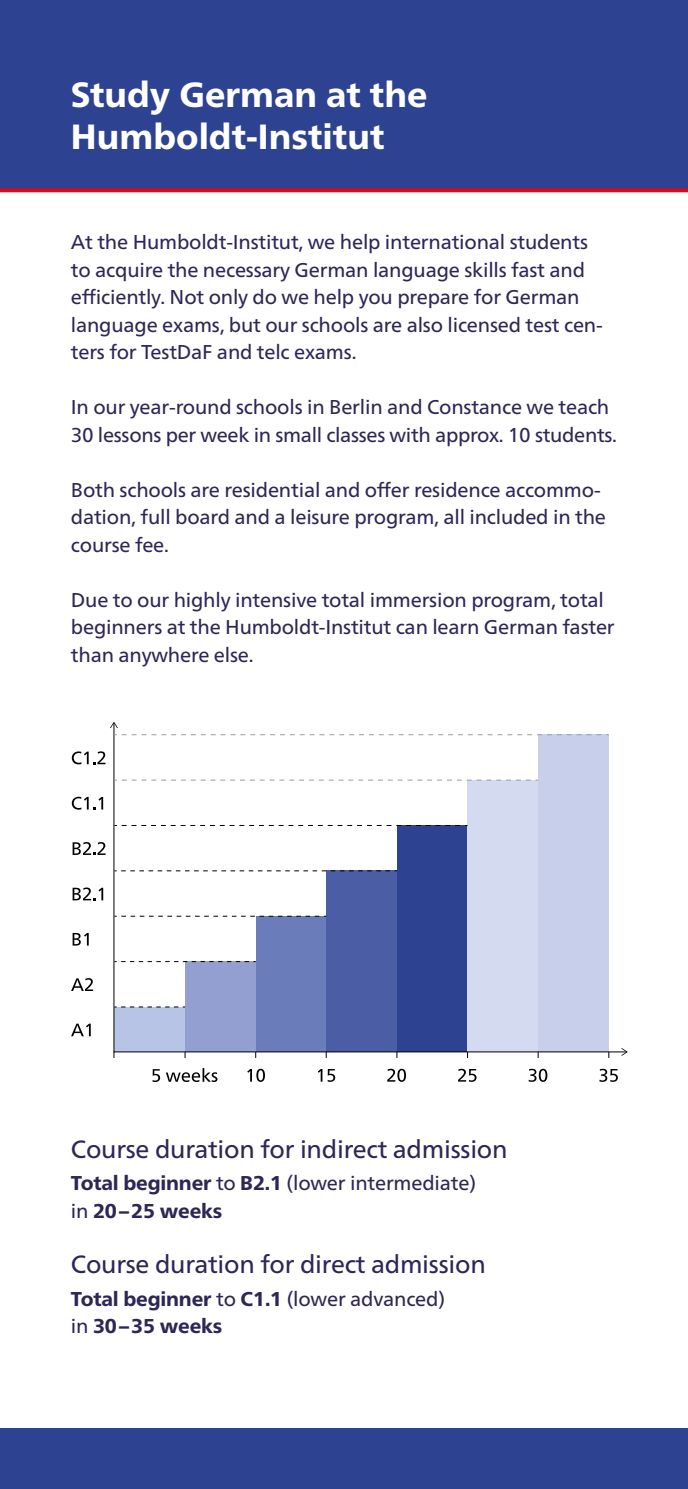
<style>
.page{position:relative;width:688px;height:1489px;background:#fff}
.page>*{position:absolute;margin:0;border:0;box-sizing:border-box;transform-origin:0 0}
.t1{font:800 35px/42px "Frutiger Neue LT Pro";color:#fff}
.t2{font:25px "Frutiger Neue LT Pro";letter-spacing:-.01em;color:#2f2657}
.t3{font:20px/27.5px "Frutiger Neue LT Pro";letter-spacing:-.01em;color:#2f2657}
.t4{font:800 20px/27.5px "Frutiger Neue LT Pro";letter-spacing:-.01em;color:#2f2657}
.s1{font-weight:400}
</style>
<div class="page">
<div style="left:0;top:1427px;width:687px;height:61px;background:#2d4392"></div>
<div style="left:0;top:0;width:687px;height:189px;background:#2d4392"></div>
<svg style="left:0;top:188px;width:687px;height:4px;background:#cb0d23"></svg>
<svg style="left:113px;top:728px;width:508px;height:324px"></svg>
<svg style="left:110px;top:722px;width:8px;height:6px"></svg>
<svg style="left:621px;top:1048px;width:6px;height:7px"></svg>
<svg style="left:114px;top:1006px;width:71px;height:1px"></svg>
<svg style="left:114px;top:961px;width:141px;height:1px"></svg>
<svg style="left:114px;top:915px;width:212px;height:1px"></svg>
<svg style="left:114px;top:870px;width:283px;height:1px"></svg>
<svg style="left:114px;top:825px;width:353px;height:1px"></svg>
<svg style="left:114px;top:779px;width:424px;height:1px"></svg>
<svg style="left:114px;top:734px;width:494px;height:1px"></svg>
<svg style="left:71px;top:1023px;width:20px;height:13px"></svg>
<svg style="left:152px;top:1069px;width:8px;height:12px"></svg>
<svg style="left:166px;top:1068px;width:51px;height:13px"></svg>
<svg style="left:247px;top:1068px;width:18px;height:13px"></svg>
<svg style="left:317px;top:1069px;width:18px;height:12px"></svg>
<svg style="left:387px;top:1068px;width:19px;height:13px"></svg>
<svg style="left:458px;top:1068px;width:18px;height:13px"></svg>
<svg style="left:528px;top:1068px;width:19px;height:13px"></svg>
<svg style="left:599px;top:1068px;width:18px;height:13px"></svg>
<svg style="left:71px;top:978px;width:22px;height:12px"></svg>
<svg style="left:73px;top:932px;width:16px;height:13px"></svg>
<svg style="left:73px;top:887px;width:30px;height:13px"></svg>
<svg style="left:73px;top:842px;width:33px;height:12px"></svg>
<svg style="left:72px;top:796px;width:31px;height:13px"></svg>
<svg style="left:72px;top:751px;width:33px;height:13px"></svg>
<h1 class="t1" style="left:71px;top:73px;width:358px">Study German at the<br>Humboldt-Institut</h1>
<p class="t3" style="left:71px;top:228px;width:533px">At the Humboldt-Institut, we help international students to acquire the necessary German language skills fast and efficiently. Not only do we help you prepare for German language exams, but our schools are also licensed test cen&shy;ters for TestDaF and telc exams.</p>
<p class="t3" style="left:71px;top:393px;width:547px">In our year-round schools in Berlin and Constance we teach<br>30 lessons per week in small classes with approx. 10 students.</p>
<p class="t3" style="left:71px;top:476px;width:536px">Both schools are residential and offer residence accommo&shy;dation, full board and a leisure program, all included in the course fee.</p>
<p class="t3" style="left:71px;top:586px;width:545px">Due to our highly intensive total immersion program, total beginners at the Humboldt-Institut can learn German faster than anywhere else.</p>
<p class="t2" style="left:71px;top:1133px;width:438px">Course duration for indirect admission</p>
<p class="t4" style="left:71px;top:1169px;width:406px">Total beginner <span class="s1">to</span> B2.1 <span class="s1">(lower intermediate) in</span> 20–25 weeks</p>
<p class="t2" style="left:71px;top:1248px;width:416px">Course duration for direct admission</p>
<p class="t4" style="left:71px;top:1284px;width:375px">Total beginner <span class="s1">to</span> C1.1 <span class="s1">(lower advanced) in</span> 30–35 weeks</p>
</div>
